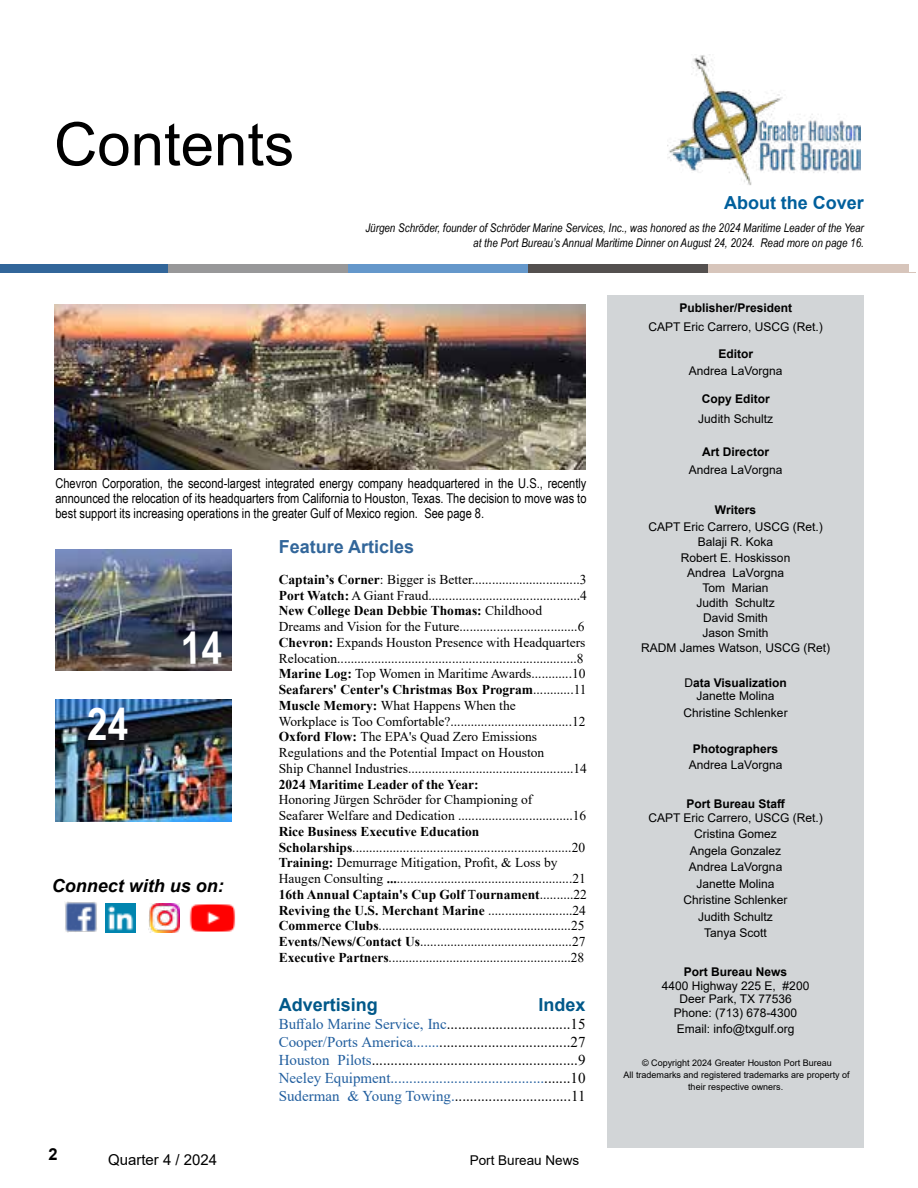
<style>
.page{position:relative;width:918px;height:1188px;background:#fff}
.page>*{position:absolute;margin:0;border:0;box-sizing:border-box;transform-origin:0 0}
.t1{font:60px "Arial";color:#000}
.t2{font:700 45px "Arial Narrow";color:#fff}
.t3{font:700 18px "Arial";color:#005889}
.t4{font:italic 700 18px "Arial";color:#000}
.t5{font:700 18px "Arial";color:#32669a}
.t6{font:700 18px "Arial";color:#005f9c}
.t7{font:700 16.5px "Arial";color:#000}
.t8{font:15px/18px "Times New Roman";color:#000;text-align:justify}
.t9{font:15px "Arial";color:#000}
.t10{font:13.5px/15.8px "Times New Roman";color:#000}
.t11{font:13.5px/15px "Arial Narrow";color:#000;text-align:justify}
.t12{font:700 13.5px "Times New Roman";color:#000}
.t13{font:13.5px "Arial";color:#000}
.t14{font:12px/15px "Arial";color:#000;text-align:center}
.t15{font:italic 12px/15px "Arial Narrow";color:#000;text-align:right}
.t16{font:700 12px/13.5px "Arial";color:#000;text-align:center}
.t17{font:9px/12px "Arial";color:#000;text-align:center}
.s1{font-weight:700}
.s2{color:#215e9e}
.s3{font-weight:400}
</style>
<div class="page">
<img style="left:56px;top:700px;width:175px;height:121px">
<img style="left:56px;top:550px;width:175px;height:121px">
<div style="left:607px;top:296px;width:257px;height:852px;background:#d2d5d7"></div>
<img style="left:106px;top:903px;width:29px;height:30px">
<img style="left:65px;top:901px;width:32px;height:32px">
<img style="left:668px;top:54px;width:192px;height:131px">
<img style="left:149px;top:904px;width:30px;height:29px">
<img style="left:189px;top:904px;width:47px;height:27px">
<div style="left:0;top:264px;width:168px;height:9px;background:#32669a"></div>
<div style="left:168px;top:264px;width:180px;height:9px;background:#989899"></div>
<div style="left:348px;top:264px;width:181px;height:9px;background:#6598cb"></div>
<div style="left:529px;top:264px;width:191px;height:9px;background:#54504f"></div>
<div style="left:708px;top:264px;width:201px;height:9px;background:#d7c5bb"></div>
<img style="left:54px;top:305px;width:531px;height:165px">
<svg style="left:184px;top:631px;width:37px;height:33px"></svg>
<h1 class="t1" style="left:54px;top:103px;width:242px">Contents</h1>
<h3 class="t6" style="left:724px;top:190px;width:141px">About the Cover</h3>
<p class="t15" style="left:365px;top:220px;width:500px">Jürgen Schröder, founder of Schröder Marine Services, Inc., was honored as the 2024 Maritime Leader of the Year at the Port Bureau’s Annual Maritime Dinner on August 24, 2024. Read more on page 16.</p>
<p class="t11" style="left:56px;top:475px;width:533px">Chevron Corporation, the second-largest integrated energy company headquartered in the U.S., recently announced the relocation of its headquarters from California to Houston, Texas. The decision to move was to best support its increasing operations in the greater Gulf of Mexico region. See page 8.</p>
<h2 class="t2" style="left:87px;top:690px;width:43px">24</h2>
<h3 class="t4" style="left:52px;top:873px;width:174px">Connect with us on:</h3>
<h3 class="t5" style="left:279px;top:534px;width:137px">Feature Articles</h3>
<p class="t10" style="left:279px;top:571px;width:310px"><span class="s1">Captain’s Corner</span>: Bigger is Better................................3<br><span class="s1">Port Watch:</span> A Giant Fraud.............................................4<br><span class="s1">New College Dean Debbie Thomas:</span> Childhood Dreams and Vision for the Future...................................6<br><span class="s1">Chevron:</span> Expands Houston Presence with Headquarters Relocation.......................................................................8<br><span class="s1">Marine Log:</span> Top Women in Maritime Awards............10<br><span class="s1">Seafarers' Center's Christmas Box Program</span>............11<br><span class="s1">Muscle Memory:</span> What Happens When the<br>Workplace is Too Comfortable?....................................12<br><span class="s1">Oxford Flow:</span> The EPA's Quad Zero Emissions Regulations and the Potential Impact on Houston<br>Ship Channel Industries.................................................14</p>
<p class="t12" style="left:279px;top:774px;width:201px">2024 Maritime Leader of the Year:</p>
<p class="t10" style="left:279px;top:792px;width:309px">Honoring Jürgen Schröder for Championing of<br>Seafarer Welfare and Dedication ..................................16</p>
<p class="t10" style="left:279px;top:823px;width:310px"><span class="s1">Rice Business Executive Education Scholarships</span>.................................................................20<br><span class="s1">Training:</span> Demurrage Mitigation, Profit, &amp; Loss by Haugen Consulting <span class="s1">...</span>....................................................21<br><span class="s1">16th Annual Captain's Cup Golf</span> T<span class="s1">ournament</span>..........22<br><span class="s1">Reviving the U.S. Merchant Marine</span> .........................24<br><span class="s1">Commerce Clubs</span>.........................................................25<br><span class="s1">Events/News/Contact Us</span>.............................................27<br><span class="s1">Executive Partners</span>......................................................28</p>
<h3 class="t3" style="left:279px;top:992px;width:101px">Advertising</h3>
<h3 class="t3" style="left:539px;top:992px;width:49px">Index</h3>
<p class="t8" style="left:279px;top:1015px;width:308px"><span class="s2">Buffalo Marine Service, Inc</span>.................................15<br><span class="s2">Cooper/Ports America.......</span>...................................27<br><span class="s2">Houston Pilots</span>.......................................................9<br><span class="s2">Neeley Equipment.........................................</span>.......10<br><span class="s2">Suderman &amp; Young Towing.</span>...............................11</p>
<p class="t7" style="left:49px;top:1143px;width:11px">2</p>
<p class="t9" style="left:108px;top:1149px;width:111px">Quarter 4 / 2024</p>
<p class="t13" style="left:470px;top:1151px;width:111px">Port Bureau News</p>
<p class="t16" style="left:679px;top:301px;width:114px">Publisher/President</p>
<p class="t14" style="left:648px;top:319px;width:176px">CAPT Eric Carrero, USCG (Ret.)</p>
<p class="t16" style="left:718px;top:347px;width:36px">Editor</p>
<p class="t14" style="left:689px;top:363px;width:95px">Andrea LaVorgna</p>
<p class="t16" style="left:702px;top:392px;width:70px">Copy Editor</p>
<p class="t14" style="left:698px;top:411px;width:76px">Judith Schultz</p>
<p class="t16" style="left:702px;top:445px;width:68px">Art Director</p>
<p class="t14" style="left:689px;top:462px;width:95px">Andrea LaVorgna</p>
<p class="t16" style="left:715px;top:503px;width:43px">Writers</p>
<p class="t14" style="left:648px;top:519px;width:176px">CAPT Eric Carrero, USCG (Ret.)<br>Balaji R. Koka</p>
<p class="t14" style="left:641px;top:550px;width:190px">Robert E. Hoskisson<br>Andrea LaVorgna<br>Tom Marian<br>Judith Schultz<br>David Smith<br>Jason Smith<br>RADM James Watson, USCG (Ret)</p>
<p class="t16" style="left:684px;top:676px;width:104px"><span class="s3">D</span>ata Visualization<br><span class="s3">Janette Molina</span></p>
<p class="t14" style="left:684px;top:705px;width:106px">Christine Schlenker</p>
<p class="t16" style="left:693px;top:742px;width:87px">Photographers</p>
<p class="t14" style="left:689px;top:757px;width:95px">Andrea LaVorgna</p>
<p class="t16" style="left:686px;top:797px;width:100px">Port Bureau Staff</p>
<p class="t14" style="left:648px;top:809px;width:176px;line-height:16.5px">CAPT Eric Carrero, USCG (Ret.)<br>Cristina Gomez<br>Angela Gonzalez<br>Andrea LaVorgna<br>Janette Molina<br>Christine Schlenker<br>Judith Schultz<br>Tanya Scott</p>
<p class="t16" style="left:684px;top:965px;width:105px">Port Bureau News</p>
<p class="t14" style="left:662px;top:979px;width:149px;line-height:13.5px">4400 Highway 225 E, #200<br>Deer Park, TX 77536<br>Phone: (713) 678-4300</p>
<p class="t14" style="left:677px;top:1021px;width:119px">Email: info@txgulf.org</p>
<p class="t17" style="left:624px;top:1057px;width:228px">© Copyright 2024 Greater Houston Port Bureau<br>All trademarks and registered trademarks are property of their respective owners.</p>
</div>
